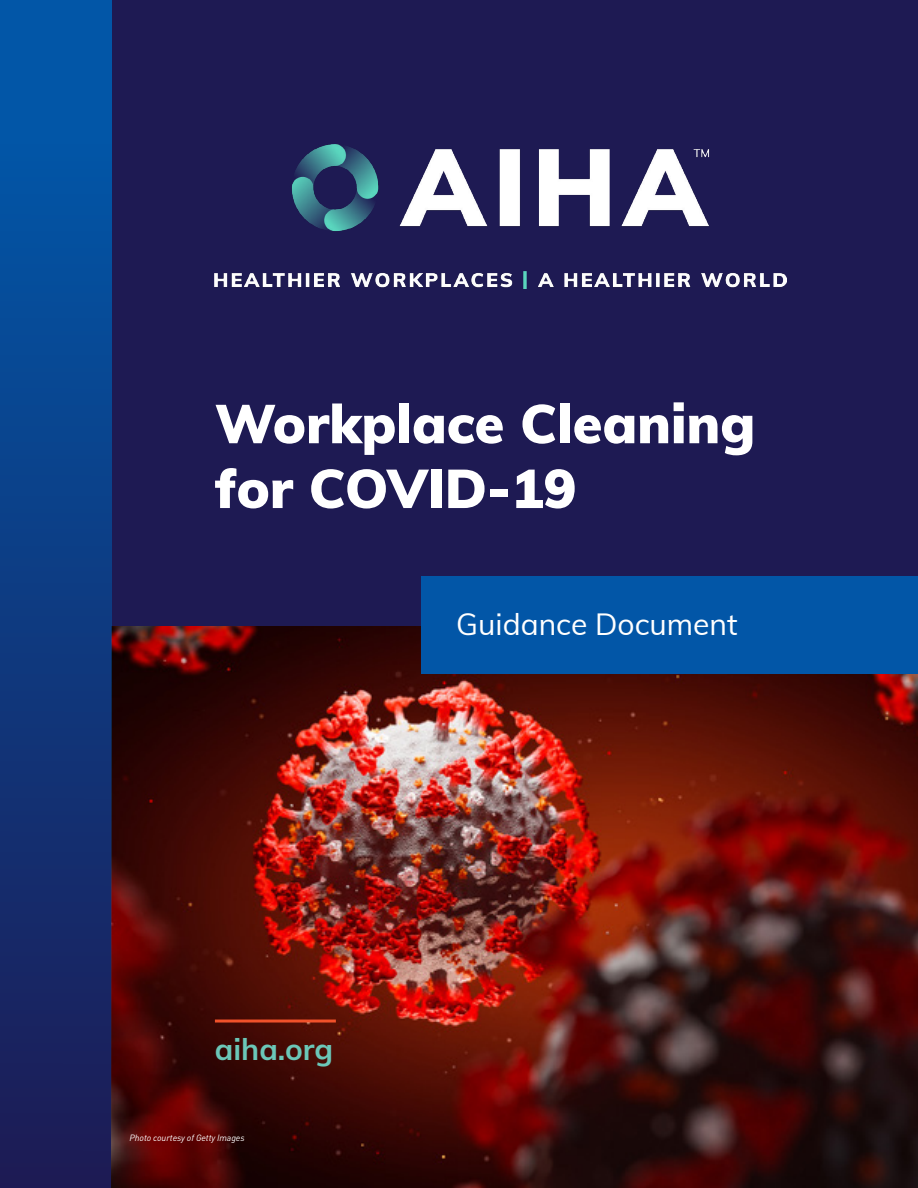
<style>
.page{position:relative;width:918px;height:1188px;background:#1e1a53}
.page>*{position:absolute;margin:0;border:0;box-sizing:border-box;transform-origin:0 0}
.t1{font:900 54px/64.8px "Muli";color:#fff}
.t2{font:30px "Muli";color:#fff}
.t3{font:700 30px "Muli";color:#6bc7b8}
.t4{font:italic 9px "DINOT";letter-spacing:-.01em;color:#fff}
</style>
<div class="page">
<img style="left:111px;top:626px;width:807px;height:562px">
<div style="left:0;top:0;width:111px;height:1188px;background:linear-gradient(to bottom,#005caf,#1d1b55)"></div>
<img style="left:215px;top:145px;width:571px;height:144px">
<hr style="left:215px;top:1020px;width:121px;height:3px;background:#f0512a">
<div style="left:422px;top:577px;width:496px;height:97px;background:#0256a7"></div>
<p class="t1" style="left:215px;top:389px;width:542px">Workplace Cleaning for COVID-19</p>
<p class="t2" style="left:456px;top:602px;width:283px">Guidance Document</p>
<p class="t3" style="left:215px;top:1027px;width:120px">aiha.org</p>
<p class="t4" style="left:130px;top:1132px;width:117px">Photo courtesy of Getty Images</p>
</div>
